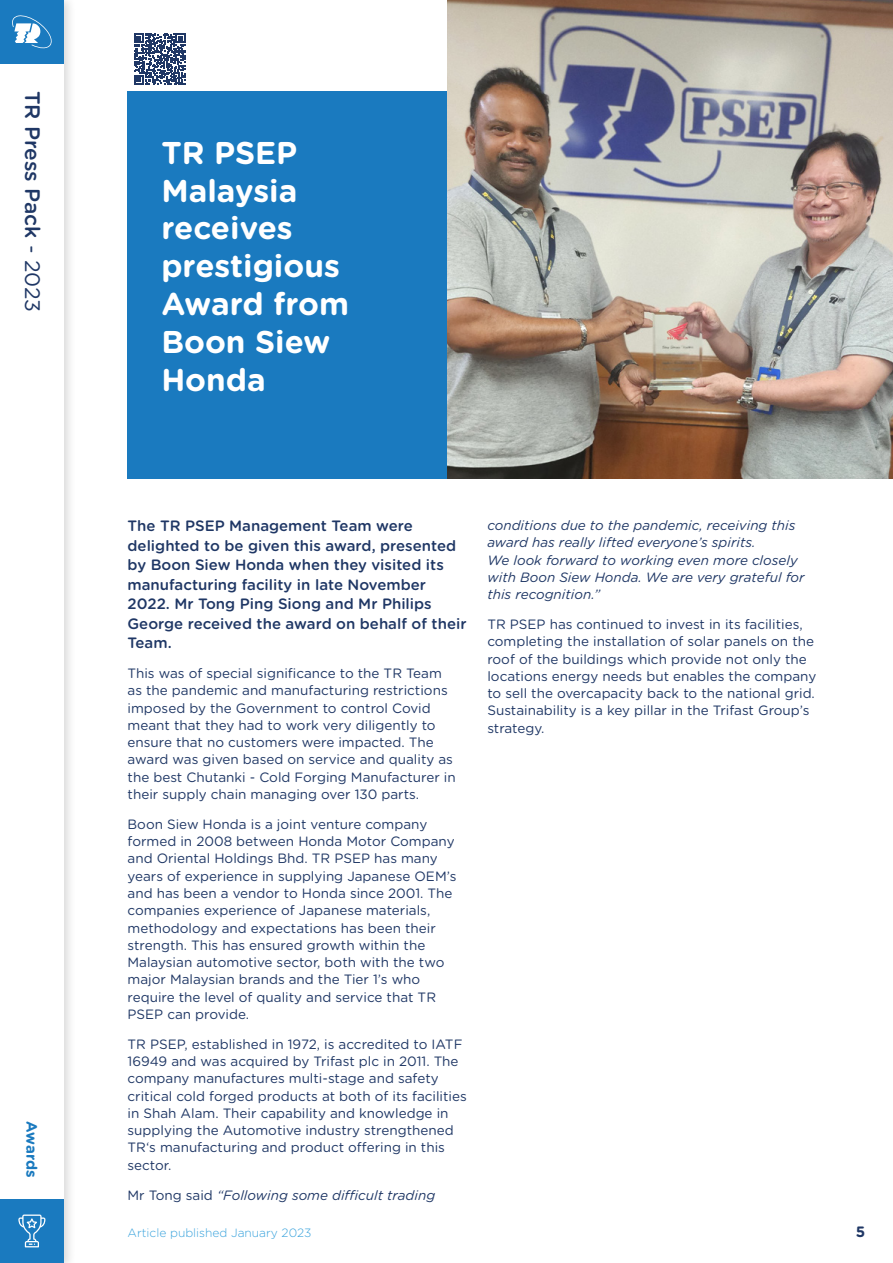
<style>
.page{position:relative;width:893px;height:1263px;background:#fff}
.page>*{position:absolute;margin:0;border:0;box-sizing:border-box;transform-origin:0 0}
.t1{font:700 31.5px/37.8px "Gotham Rounded";color:#fff}
.t2{font:500 21px "Gotham Rounded";color:#1f3765}
.t3{font:500 15px/19.5px "Gotham Rounded";color:#1f3765}
.t4{font:700 15px "Gotham Rounded";letter-spacing:-.005em;color:#1a7abf}
.t5{font:700 15px "Gotham Rounded";color:#1f3765}
.t6{font:13.5px/17.2px "Gotham Rounded";color:#1f3765}
.t7{font:italic 13.5px/17.2px "Gotham Rounded";color:#1f3765}
.t8{font:300 12px "Gotham Rounded";color:#38a2dc}
.s1{font-weight:400}
.s2{font-style:normal}
</style>
<div class="page">
<div style="left:0;top:0;width:77px;height:1263px;background:#000;opacity:.15"></div>
<div style="left:0;top:0;width:64px;height:1263px;background:#fff"></div>
<div style="left:0;top:1199px;width:64px;height:64px;background:#1a7abf"></div>
<div style="left:0;top:0;width:64px;height:64px;background:#1a7abf"></div>
<svg style="left:12px;top:15px;width:40px;height:34px"></svg>
<div style="left:128px;top:91px;width:320px;height:387px;background:#1a7abf"></div>
<svg style="left:18px;top:1214px;width:27px;height:33px"></svg>
<svg style="left:134px;top:33px;width:51px;height:52px"></svg>
<img style="left:448px;top:0;width:445px;height:478px">
<h2 class="t2" style="left:47px;top:91px;width:223px;rotate:90deg">TR Press Pack <span class="s1">- 2023</span></h2>
<p class="t4" style="left:43px;top:1121px;width:58px;rotate:90deg">Awards</p>
<h1 class="t1" style="left:161px;top:132px;width:189px">TR PSEP<br>Malaysia receives prestigious<br>Award from<br>Boon Siew<br>Honda</h1>
<p class="t3" style="left:128px;top:515px;width:340px">The TR PSEP Management Team were delighted to be given this award, presented by Boon Siew Honda when they visited its manufacturing facility in late November 2022. Mr Tong Ping Siong and Mr Philips George received the award on behalf of their Team.</p>
<p class="t6" style="left:128px;top:664px;width:330px">This was of special significance to the TR Team as the pandemic and manufacturing restrictions imposed by the Government to control Covid meant that they had to work very diligently to ensure that no customers were impacted. The award was given based on service and quality as the best Chutanki - Cold Forging Manufacturer in their supply chain managing over 130 parts.</p>
<p class="t6" style="left:128px;top:815px;width:330px">Boon Siew Honda is a joint venture company formed in 2008 between Honda Motor Company and Oriental Holdings Bhd. TR PSEP has many years of experience in supplying Japanese OEM’s and has been a vendor to Honda since 2001. The companies experience of Japanese materials, methodology and expectations has been their strength. This has ensured growth within the Malaysian automotive sector, both with the two major Malaysian brands and the Tier 1’s who require the level of quality and service that TR PSEP can provide.</p>
<p class="t6" style="left:128px;top:1035px;width:341px">TR PSEP, established in 1972, is accredited to IATF 16949 and was acquired by Trifast plc in 2011. The company manufactures multi-stage and safety critical cold forged products at both of its facilities in Shah Alam. Their capability and knowledge in supplying the Automotive industry strengthened TR‘s manufacturing and product offering in this sector.</p>
<p class="t7" style="left:128px;top:1185px;width:309px"><span class="s2">Mr Tong said</span> “Following some difficult trading</p>
<p class="t8" style="left:128px;top:1224px;width:185px">Article published January 2023</p>
<p class="t7" style="left:487px;top:516px;width:319px">conditions due to the pandemic, receiving this award has really lifted everyone’s spirits.<br>We look forward to working even more closely with Boon Siew Honda. We are very grateful for this recognition.”</p>
<p class="t6" style="left:487px;top:615px;width:330px">TR PSEP has continued to invest in its facilities, completing the installation of solar panels on the roof of the buildings which provide not only the locations energy needs but enables the company to sell the overcapacity back to the national grid.<br>Sustainability is a key pillar in the Trifast Group’s strategy.</p>
<p class="t5" style="left:856px;top:1220px;width:11px">5</p>
</div>
